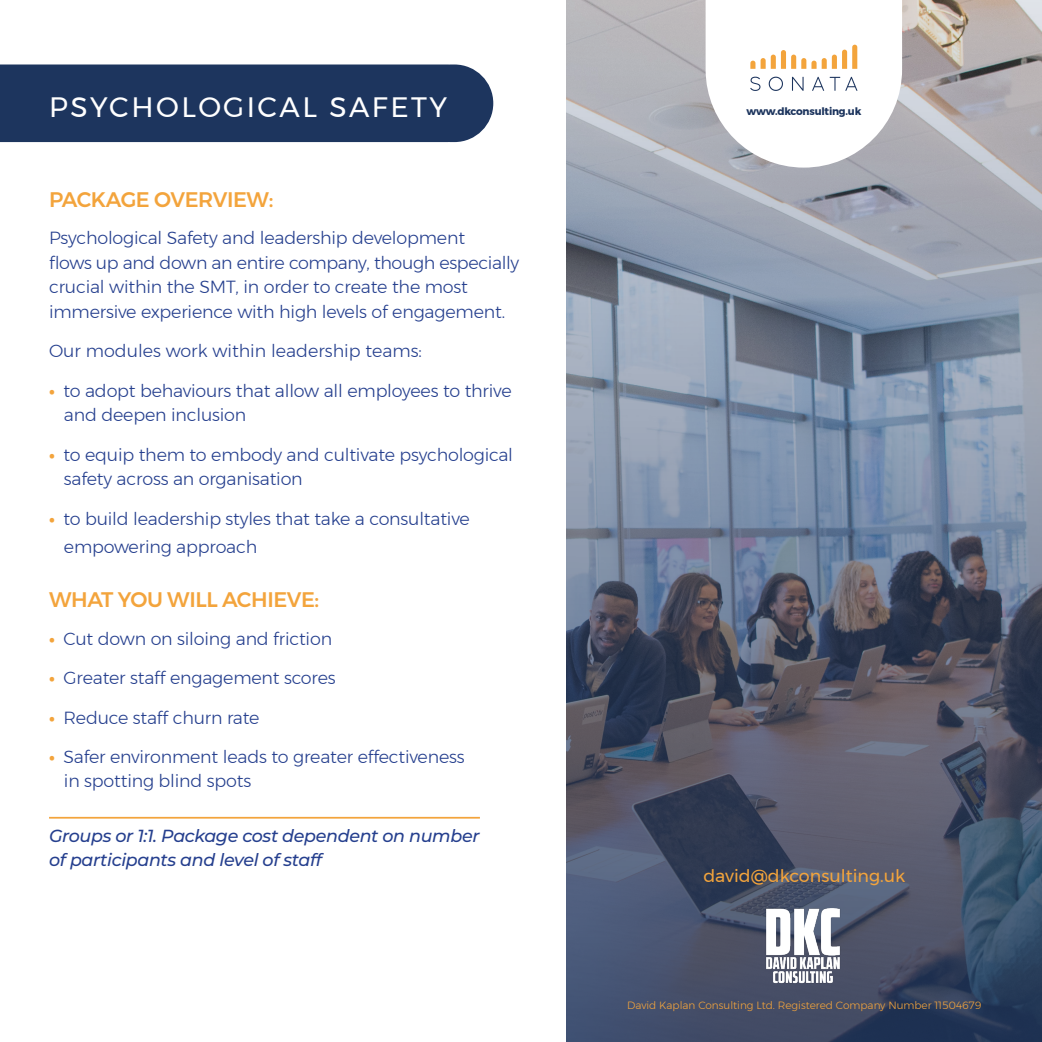
<style>
.page{position:relative;width:1042px;height:1042px;background:#fff}
.page>*{position:absolute;margin:0;border:0;box-sizing:border-box;transform-origin:0 0}
.t1{font:28px "Montserrat";letter-spacing:.09em;color:#fff}
.t2{font:500 21px "Montserrat";letter-spacing:-.02em;color:#f3a43c}
.t3{font:300 17.5px/24.5px "Montserrat";letter-spacing:-.01em;color:#253f8e}
.t4{font:italic 500 17.5px/24.5px "Montserrat";letter-spacing:-.02em;color:#253f8e}
.t5{font:17.5px "Montserrat";color:#f3a43c}
.t6{font:300 10.5px "Montserrat";color:#f3a43c}
.t7{font:700 10.5px "Montserrat";letter-spacing:-.02em;color:#1d355e}
.s1{font-weight:700;color:#f3a43c}
</style>
<div class="page">
<svg style="left:567px;top:0;width:475px;height:1042px;background:#6f778a"></svg>
<hr style="left:49px;top:817px;width:431px;height:1px;background:#f3a43c">
<div style="left:0;top:64px;width:493px;height:78px;background:#1d355e"></div>
<img style="left:765px;top:908px;width:75px;height:75px">
<svg style="left:705px;top:0;width:197px;height:168px"></svg>
<p class="t1" style="left:49px;top:86px;width:400px">PSYCHOLOGICAL SAFETY</p>
<p class="t2" style="left:49px;top:183px;width:226px">PACKAGE OVERVIEW:</p>
<p class="t3" style="left:49px;top:226px;width:472px">Psychological Safety and leadership development<br>flows up and down an entire company, though especially crucial within the SMT, in order to create the most immersive experience with high levels of engagement.</p>
<p class="t3" style="left:49px;top:339px;width:374px">Our modules work within leadership teams:</p>
<p class="t3" style="left:49px;top:378px;width:464px"><span class="s1">•</span> to adopt behaviours that allow all employees to thrive</p>
<p class="t3" style="left:64px;top:402px;width:184px">and deepen inclusion</p>
<p class="t3" style="left:49px;top:442px;width:465px"><span class="s1">•</span> to equip them to embody and cultivate psychological</p>
<p class="t3" style="left:64px;top:466px;width:240px">safety across an organisation</p>
<p class="t3" style="left:49px;top:506px;width:422px"><span class="s1">•</span> to build leadership styles that take a consultative</p>
<p class="t3" style="left:64px;top:534px;width:195px">empowering approach</p>
<p class="t2" style="left:49px;top:583px;width:272px">WHAT YOU WILL ACHIEVE:</p>
<p class="t3" style="left:49px;top:626px;width:284px"><span class="s1">•</span> Cut down on siloing and friction</p>
<p class="t3" style="left:49px;top:665px;width:288px"><span class="s1">•</span> Greater staff engagement scores</p>
<p class="t3" style="left:49px;top:705px;width:212px"><span class="s1">•</span> Reduce staff churn rate</p>
<p class="t3" style="left:49px;top:744px;width:417px"><span class="s1">•</span> Safer environment leads to greater effectiveness</p>
<p class="t3" style="left:64px;top:768px;width:189px">in spotting blind spots</p>
<p class="t4" style="left:49px;top:822px;width:432px">Groups or 1:1. Package cost dependent on number of participants and level of staff</p>
<p class="t7" style="left:746px;top:102px;width:116px">www.dkconsulting.uk</p>
<p class="t5" style="left:703px;top:863px;width:204px">david@dkconsulting.uk</p>
<p class="t6" style="left:627px;top:997px;width:356px">David Kaplan Consulting Ltd. Registered Company Number 11504679</p>
</div>
